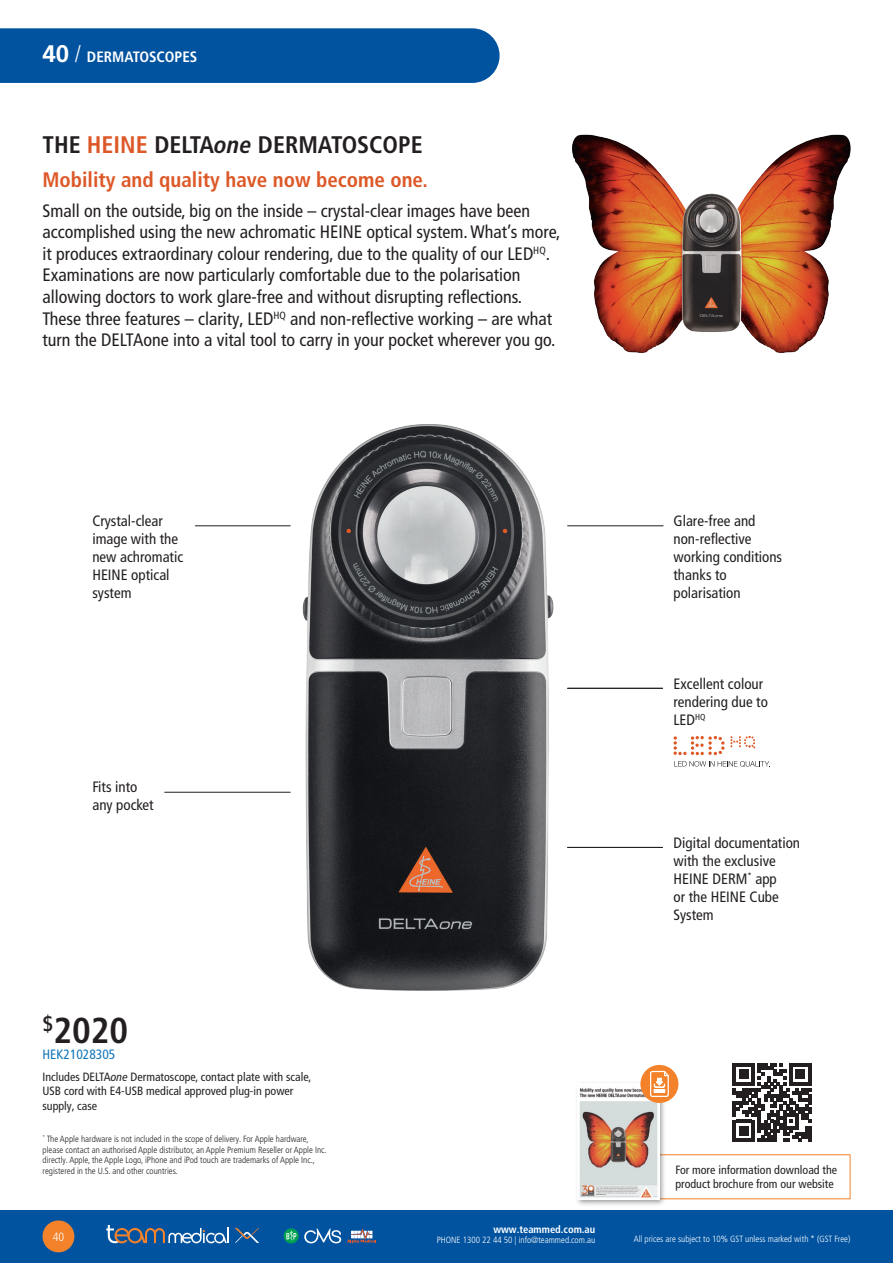
<style>
.page{position:relative;width:893px;height:1263px;background:#fff}
.page>*{position:absolute;margin:0;border:0;box-sizing:border-box;transform-origin:0 0}
.t1{font:700 condensed 36px "Frutiger LT Pro";color:#231f20}
.t2{font:700 condensed 24px "Frutiger LT Pro";color:#231f20}
.t3{font:700 condensed 21px "Frutiger LT Pro";color:#dd5827}
.t4{font:condensed 18px/21.6px "Frutiger LT Pro";color:#231f20}
.t5{font:condensed 15px/18px "Frutiger LT Pro";color:#231f20}
.t6{font:700 condensed 15px "Frutiger LT Pro";color:#fff}
.t7{font:condensed 13.5px "Frutiger LT Pro";color:#1376ba}
.t8{font:condensed 12px/14.4px "Frutiger LT Pro";color:#231f20}
.t9{font:300 condensed 12px "Frutiger LT Pro";color:#fff}
.t10{font:700 condensed 10.5px "Frutiger LT Pro";color:#fff}
.t11{font:300 condensed 9px/10.8px "Frutiger LT Pro";color:#231f20}
.t12{font:300 condensed 9px "Frutiger LT Pro";color:#fff}
.s1{font-stretch:normal;font-size:24px}
.s2{font-weight:300;font-size:24px}
.s3{color:#dd5827}
.s4{font-style:italic}
</style>
<div class="page">
<div style="left:0;top:1210px;width:893px;height:53px;background:#0153a0"></div>
<div style="left:0;top:28px;width:500px;height:55px;background:#0153a0"></div>
<div style="left:43px;top:1220px;width:31px;height:32px;background:#f4822b;border-radius:50%"></div>
<svg style="left:106px;top:1225px;width:123px;height:18px"></svg>
<svg style="left:235px;top:1228px;width:24px;height:15px"></svg>
<svg style="left:284px;top:1228px;width:15px;height:15px"></svg>
<svg style="left:286px;top:1231px;width:10px;height:10px"></svg>
<svg style="left:304px;top:1228px;width:37px;height:15px"></svg>
<svg style="left:347px;top:1228px;width:29px;height:15px"></svg>
<img style="left:217px;top:424px;width:398px;height:567px">
<img style="left:572px;top:134px;width:279px;height:219px">
<svg style="left:673px;top:736px;width:51px;height:19px"></svg>
<svg style="left:730px;top:736px;width:25px;height:12px"></svg>
<svg style="left:674px;top:761px;width:96px;height:6px"></svg>
<hr style="left:568px;top:525px;width:95px;height:1px;background:#231f20">
<hr style="left:165px;top:792px;width:125px;height:1px;background:#231f20">
<hr style="left:195px;top:525px;width:95px;height:1px;background:#231f20">
<hr style="left:568px;top:688px;width:94px;height:1px;background:#231f20">
<hr style="left:568px;top:847px;width:94px;height:1px;background:#231f20">
<div style="left:578px;top:1154px;width:272px;height:45px;border:1px solid #f4822b"></div>
<div style="left:575px;top:1081px;width:92px;height:125px;background:#231f20;opacity:.45"></div>
<img style="left:578px;top:1084px;width:81px;height:115px">
<div style="left:640px;top:1065px;width:38px;height:38px;background:#f4822b;border-radius:50%"></div>
<svg style="left:650px;top:1070px;width:19px;height:27px"></svg>
<svg style="left:733px;top:1063px;width:78px;height:79px"></svg>
<p class="t6" style="left:43px;top:48px;width:156px"><span class="s1">40</span> <span class="s2">/</span> DERMATOSCOPES</p>
<p class="t2" style="left:43px;top:130px;width:382px">THE <span class="s3">HEINE</span> DELTA<span class="s4">one</span> DERMATOSCOPE</p>
<p class="t3" style="left:43px;top:167px;width:387px">Mobility and quality have now become one.</p>
<p class="t4" style="left:43px;top:200px;width:519px">Small on the outside, big on the inside – crystal-clear images have been accomplished using the new achromatic HEINE optical system. What’s more, it produces extraordinary colour rendering, due to the quality of our LED<sup>HQ</sup>.<br>Examinations are now particularly comfortable due to the polarisation allowing doctors to work glare-free and without disrupting reflections.<br>These three features – clarity, LED<sup>HQ</sup> and non-reflective working – are what turn the DELTAone into a vital tool to carry in your pocket wherever you go.</p>
<p class="t5" style="left:92px;top:512px;width:72px">Crystal-clear</p>
<p class="t5" style="left:92px;top:530px;width:87px">image with the</p>
<p class="t5" style="left:92px;top:548px;width:92px">new achromatic</p>
<p class="t5" style="left:92px;top:566px;width:79px">HEINE optical</p>
<p class="t5" style="left:92px;top:584px;width:41px">system</p>
<p class="t5" style="left:92px;top:778px;width:63px">Fits into any pocket</p>
<p class="t1" style="left:43px;top:1009px;width:87px"><sup>$</sup>2020</p>
<p class="t7" style="left:43px;top:1047px;width:74px">HEK21028305</p>
<p class="t8" style="left:43px;top:1069px;width:270px">Includes DELTA<span class="s4">one</span> Dermatoscope, contact plate with scale,<br>USB cord with E4-USB medical approved plug-in power supply, case</p>
<p class="t11" style="left:43px;top:1133px;width:286px"><sup>*</sup> The Apple hardware is not included in the scope of delivery. For Apple hardware, please contact an authorised Apple distributor, an Apple Premium Reseller or Apple Inc. directly. Apple, the Apple Logo, iPhone and iPod touch are trademarks of Apple Inc., registered in the U.S. and other countries.</p>
<p class="t5" style="left:673px;top:512px;width:83px">Glare-free and</p>
<p class="t5" style="left:673px;top:530px;width:80px">non-reflective</p>
<p class="t5" style="left:673px;top:548px;width:110px">working conditions</p>
<p class="t5" style="left:673px;top:566px;width:55px">thanks to</p>
<p class="t5" style="left:673px;top:584px;width:69px">polarisation</p>
<p class="t5" style="left:673px;top:675px;width:91px">Excellent colour</p>
<p class="t5" style="left:673px;top:693px;width:96px">rendering due to</p>
<p class="t5" style="left:673px;top:711px;width:34px">LED<sup>HQ</sup></p>
<p class="t5" style="left:673px;top:833px;width:128px">Digital documentation</p>
<p class="t5" style="left:673px;top:851px;width:104px">with the exclusive</p>
<p class="t5" style="left:673px;top:869px;width:105px">HEINE DERM<sup>*</sup> app</p>
<p class="t5" style="left:673px;top:887px;width:107px">or the HEINE Cube</p>
<p class="t5" style="left:673px;top:905px;width:42px">System</p>
<p class="t8" style="left:675px;top:1163px;width:163px">For more information download the product brochure from our website</p>
<p class="t10" style="left:493px;top:1223px;width:103px">www.teammed.com.au</p>
<p class="t12" style="left:437px;top:1235px;width:160px">PHONE 1300 22 44 50 | info@teammed.com.au</p>
<p class="t9" style="left:53px;top:1230px;width:13px">40</p>
<p class="t12" style="left:634px;top:1233px;width:218px">All prices are subject to 10% GST unless marked with * (GST Free)</p>
</div>
